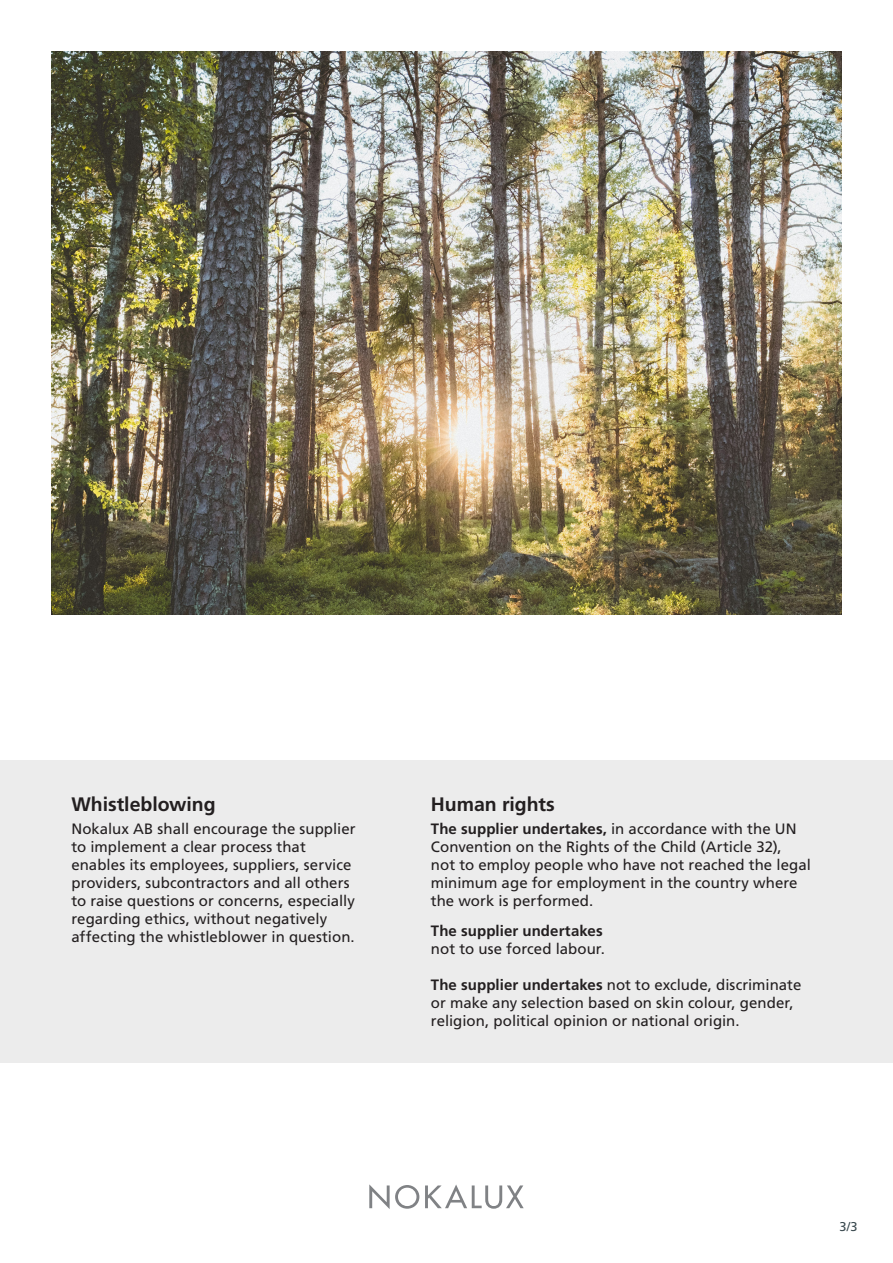
<style>
.page{position:relative;width:893px;height:1263px;background:#fff}
.page>*{position:absolute;margin:0;border:0;box-sizing:border-box;transform-origin:0 0}
.Mellanrubrik{font:700 19.5px "Frutiger LT Std";letter-spacing:-.005em;color:#231f20}
.Brödtext{font:15px/18px "Frutiger LT Std";letter-spacing:.005em;color:#231f20}
.Brödtext-2{font:700 15px/18px "Frutiger LT Std";letter-spacing:.005em;color:#231f20}
.Mellanrubrik-2{font:12.75px "Frutiger LT Std";color:#39484e}
.s1{font-weight:700}
.s2{font-weight:400}
</style>
<div class="page">
<svg style="left:369px;top:1184px;width:50px;height:25px"></svg>
<svg style="left:425px;top:1184px;width:99px;height:25px"></svg>
<div style="left:0;top:760px;width:893px;height:303px;background:#ececec"></div>
<img style="left:51px;top:51px;width:791px;height:563px">
<p class="Mellanrubrik" style="left:71px;top:793px;width:146px">Whistleblowing</p>
<p class="Brödtext" style="left:71px;top:819px;width:286px">Nokalux AB shall encourage the supplier to implement a clear process that enables its employees, suppliers, service providers, subcontractors and all others to raise questions or concerns, especially regarding ethics, without negatively affecting the whistleblower in question.</p>
<p class="Brödtext" style="left:431px;top:819px;width:381px"><span class="s1">The supplier undertakes,</span> in accordance with the UN Convention on the Rights of the Child (Article 32),<br>not to employ people who have not reached the legal minimum age for employment in the country where the work is performed.</p>
<p class="Mellanrubrik" style="left:431px;top:793px;width:125px">Human rights</p>
<p class="Brödtext-2" style="left:431px;top:921px;width:176px">The supplier undertakes <span class="s2">not to use forced labour.</span></p>
<p class="Brödtext" style="left:431px;top:975px;width:372px"><span class="s1">The supplier undertakes</span> not to exclude, discriminate or make any selection based on skin colour, gender, religion, political opinion or national origin.</p>
<p class="Mellanrubrik-2" style="left:840px;top:1219px;width:19px">3/3</p>
</div>
